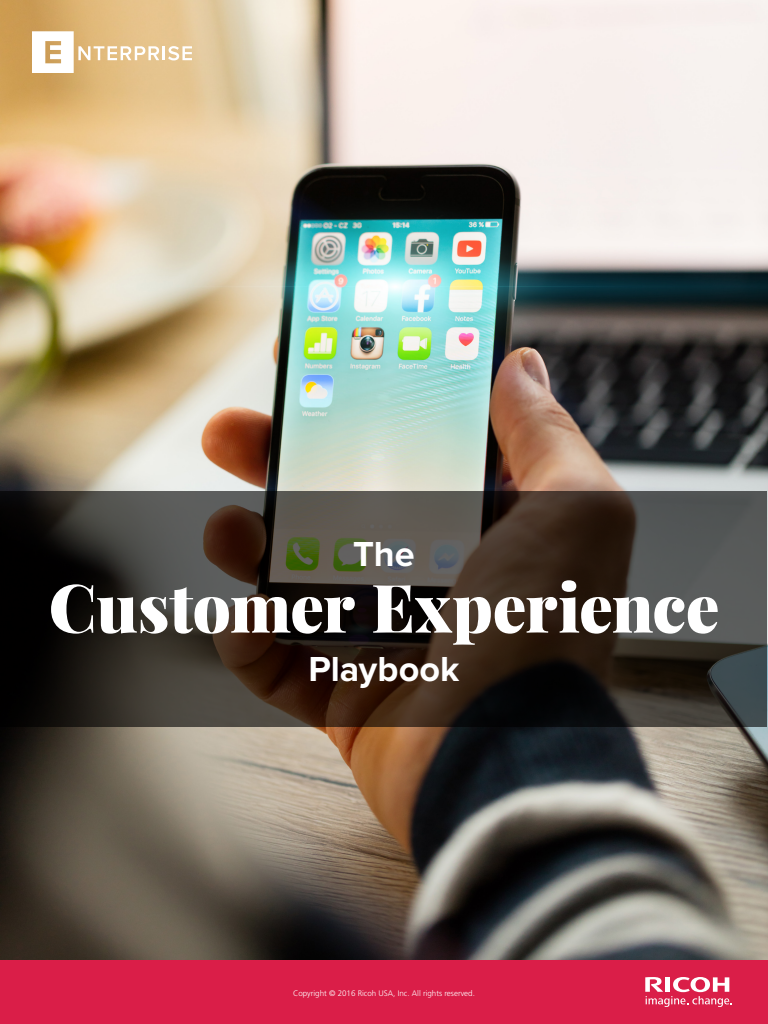
<style>
.page{position:relative;width:768px;height:1024px;background:#fff}
.page>*{position:absolute;margin:0;border:0;box-sizing:border-box;transform-origin:0 0}
.Cover_Header_2{font:900 67px "Playfair Display";letter-spacing:-.01em;color:#fff}
.Cover_Header_2-2{font:700 36px "Proxima Nova";color:#fff}
.t1{font:300 8px "Frutiger LT Std";color:#fff}
</style>
<div class="page">
<img style="left:0;top:0;width:768px;height:960px">
<div style="left:0;top:960px;width:768px;height:64px;background:#da1e48"></div>
<svg style="left:645px;top:977px;width:87px;height:30px"></svg>
<svg style="left:32px;top:31px;width:160px;height:42px"></svg>
<svg style="left:0;top:491px;width:768px;height:236px"></svg>
<p class="Cover_Header_2-2" style="left:353px;top:532px;width:63px">The</p>
<p class="Cover_Header_2" style="left:49px;top:564px;width:672px">Customer Experience</p>
<p class="Cover_Header_2-2" style="left:308px;top:647px;width:153px">Playbook</p>
<p class="t1" style="left:293px;top:989px;width:183px">Copyright © 2016 Ricoh USA, Inc. All rights reserved.</p>
</div>
